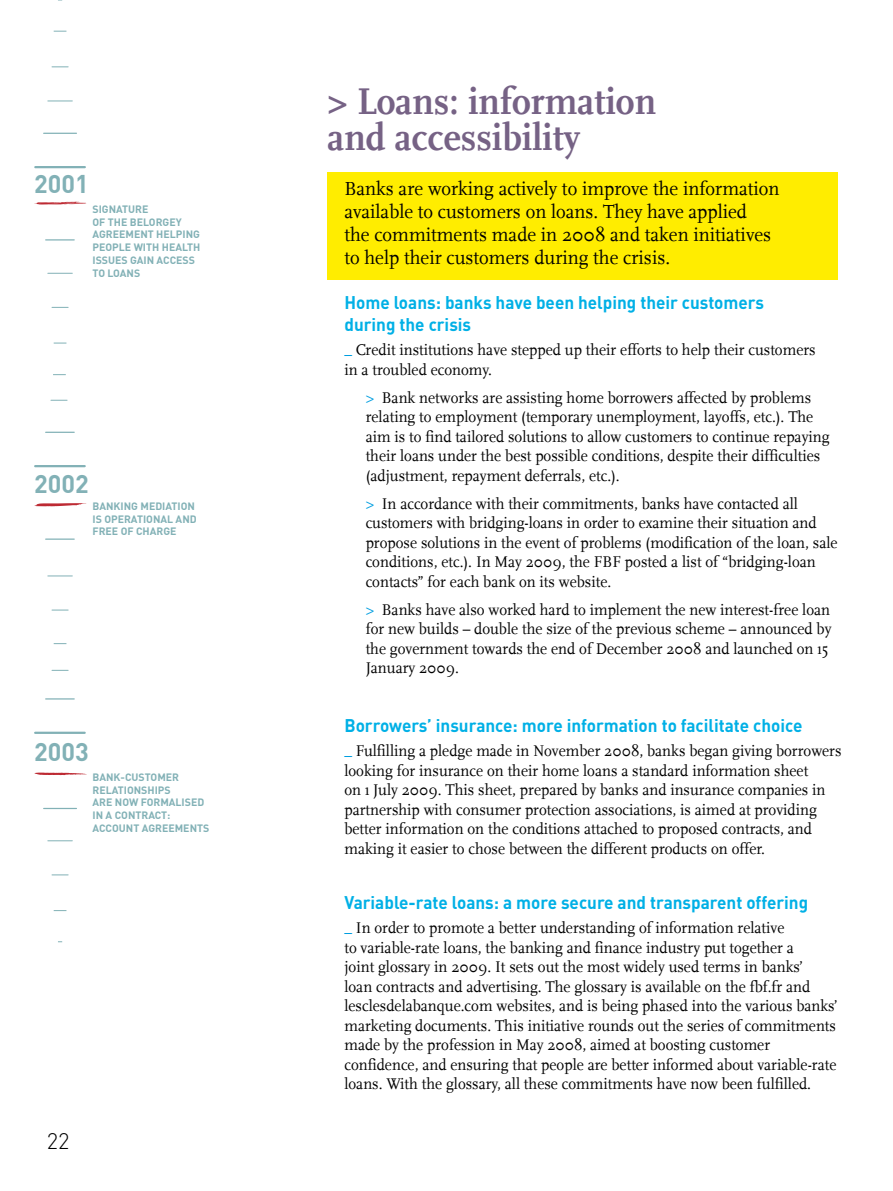
<style>
.page{position:relative;width:893px;height:1191px;background:#fff}
.page>*{position:absolute;margin:0;border:0;box-sizing:border-box;transform-origin:0 0}
.t1{font:700 39px/36.8px "Scala LF";color:#766285;scale:.95 1}
.t2{font:700 25.2px "DIN";color:#82b1b6}
.t3{font:300 22.2px "DIN";color:#000}
.t4{font:19.8px/22.8px "Scala";color:#000;scale:.96 1}
.t5{font:700 18px/22.5px "DIN";color:#00b0e6;scale:.95 1}
.t6{font:16.2px/19.5px "Scala";color:#000;scale:.95 1}
.t7{font:700 10.5px/12.8px "DIN";color:#82b1b6}
.s1{color:#009ee0}
</style>
<div class="page">
<div style="left:327px;top:172px;width:511px;height:107px;background:#ffed00"></div>
<svg style="left:54px;top:31px;width:12px;height:1px"></svg>
<svg style="left:52px;top:66px;width:16px;height:1px"></svg>
<svg style="left:48px;top:100px;width:24px;height:1px"></svg>
<hr style="left:44px;top:133px;width:32px;height:1px;background:#82b1b6">
<hr style="left:35px;top:166px;width:50px;height:2px;background:#82b1b6">
<svg style="left:46px;top:239px;width:28px;height:1px"></svg>
<svg style="left:46px;top:432px;width:28px;height:1px"></svg>
<hr style="left:35px;top:465px;width:50px;height:2px;background:#82b1b6">
<svg style="left:54px;top:910px;width:12px;height:1px"></svg>
<svg style="left:52px;top:874px;width:16px;height:1px"></svg>
<svg style="left:48px;top:840px;width:24px;height:1px"></svg>
<hr style="left:44px;top:808px;width:32px;height:1px;background:#82b1b6">
<hr style="left:46px;top:538px;width:28px;height:2px;background:#82b1b6">
<svg style="left:46px;top:698px;width:28px;height:1px"></svg>
<hr style="left:35px;top:731px;width:50px;height:3px;background:#82b1b6">
<svg style="left:34px;top:202px;width:53px;height:2px"></svg>
<svg style="left:34px;top:503px;width:53px;height:3px"></svg>
<svg style="left:34px;top:772px;width:53px;height:3px"></svg>
<svg style="left:54px;top:343px;width:12px;height:1px"></svg>
<svg style="left:52px;top:307px;width:16px;height:1px"></svg>
<svg style="left:48px;top:273px;width:24px;height:1px"></svg>
<svg style="left:54px;top:643px;width:12px;height:1px"></svg>
<svg style="left:52px;top:609px;width:16px;height:1px"></svg>
<svg style="left:48px;top:575px;width:24px;height:1px"></svg>
<svg style="left:52px;top:670px;width:16px;height:1px"></svg>
<svg style="left:51px;top:400px;width:16px;height:1px"></svg>
<svg style="left:53px;top:374px;width:13px;height:1px"></svg>
<h2 class="t2" style="left:34px;top:168px;width:56px">2001</h2>
<p class="t7" style="left:93px;top:202px;width:109px">SIGNATURE<br>OF THE BELORGEY<br>AGREEMENT helping<br>PEOPLE WITH HEALTH<br>ISSUES GAIN ACCESS<br>TO LOANS</p>
<h2 class="t2" style="left:34px;top:467px;width:56px">2002</h2>
<p class="t7" style="left:93px;top:499px;width:106px">BANKING MEDIATION<br>IS OPERATIONal AND<br>FREE OF CHARGE</p>
<h2 class="t2" style="left:34px;top:736px;width:56px">2003</h2>
<p class="t7" style="left:93px;top:770px;width:118px">BANK-CUSTOMER<br>RELATIONSHIPS<br>ARE NOW FORMALISED<br>IN A CONTRACT:<br>ACCOUNT AGREEMENTS</p>
<h3 class="t3" style="left:47px;top:1127px;width:24px">22</h3>
<h1 class="t1" style="left:327px;top:83px;width:348px">&gt; Loans: information and accessibility</h1>
<p class="t4" style="left:344px;top:178px;width:455px">Banks are working actively to improve the information available to customers on loans. They have applied<br>the commitments made in 2008 and taken initiatives to help their customers during the crisis.</p>
<p class="t5" style="left:344px;top:290px;width:443px">Home loans: banks have been helping their customers during the crisis</p>
<p class="t6" style="left:344px;top:340px;width:498px"><span class="s1">_</span> Credit institutions have stepped up their efforts to help their customers in a troubled economy.</p>
<p class="t6" style="left:366px;top:388px;width:490px"><span class="s1">&gt;</span> Bank networks are assisting home borrowers affected by problems relating to employment (temporary unemployment, layoffs, etc.). The aim is to find tailored solutions to allow customers to continue repaying their loans under the best possible conditions, despite their difficulties (adjustment, repayment deferrals, etc.).</p>
<p class="t6" style="left:366px;top:494px;width:498px"><span class="s1">&gt;</span> In accordance with their commitments, banks have contacted all customers with bridging-loans in order to examine their situation and propose solutions in the event of problems (modification of the loan, sale conditions, etc.). In May 2009, the FBF posted a list of “bridging-loan contacts” for each bank on its website.</p>
<p class="t6" style="left:366px;top:600px;width:492px"><span class="s1">&gt;</span> Banks have also worked hard to implement the new interest-free loan for new builds – double the size of the previous scheme – announced by the government towards the end of December 2008 and launched on 15<br>January 2009.</p>
<p class="t5" style="left:344px;top:713px;width:484px">Borrowers’ insurance: more information to facilitate choice</p>
<p class="t6" style="left:344px;top:741px;width:525px"><span class="s1">_</span> Fulfilling a pledge made in November 2008, banks began giving borrowers looking for insurance on their home loans a standard information sheet<br>on 1 July 2009. This sheet, prepared by banks and insurance companies in partnership with consumer protection associations, is aimed at providing better information on the conditions attached to proposed contracts, and making it easier to chose between the different products on offer.</p>
<p class="t5" style="left:344px;top:890px;width:490px">Variable-rate loans: a more secure and transparent offering</p>
<p class="t6" style="left:344px;top:918px;width:521px"><span class="s1">_</span> In order to promote a better understanding of information relative<br>to variable-rate loans, the banking and finance industry put together a<br>joint glossary in 2009. It sets out the most widely used terms in banks’<br>loan contracts and advertising. The glossary is available on the fbf.fr and lesclesdelabanque.com websites, and is being phased into the various banks’ marketing documents. This initiative rounds out the series of commitments made by the profession in May 2008, aimed at boosting customer confidence, and ensuring that people are better informed about variable-rate loans. With the glossary, all these commitments have now been fulfilled.</p>
</div>
